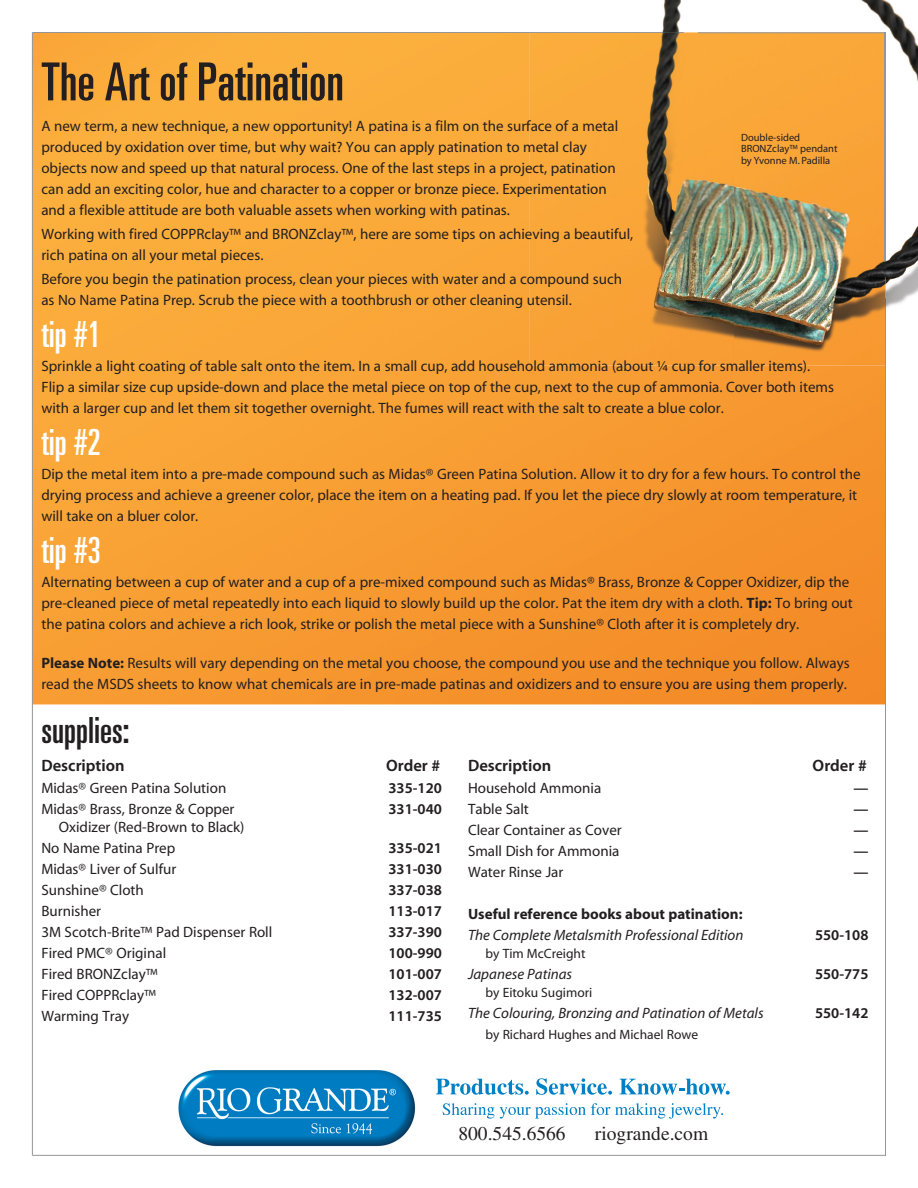
<style>
.page{position:relative;width:918px;height:1188px;background:#fff}
.page>*{position:absolute;margin:0;border:0;box-sizing:border-box;transform-origin:0 0}
.t1{font:ultra-condensed 52.5px "Univers";color:#231f20}
.t2{font:ultra-condensed 36px "Univers";color:#fff}
.t3{font:ultra-condensed 36px "Univers";color:#231f20}
.t4{font:19.5px "Times";color:#231f20}
.t5{font:600 16.5px "Myriad";color:#231f20}
.t6{font:15px/21px "Myriad";color:#231f20}
.t7{font:600 15px "Myriad";color:#231f20}
.t8{font:italic 15px "Myriad";color:#231f20}
.t9{font:700 15px "Myriad";color:#231f20}
.t10{font:13.5px "Myriad";color:#231f20}
.t11{font:10.5px/11.2px "Myriad";color:#231f20}
.s1{font-weight:700}
</style>
<div class="page">
<img style="left:33px;top:33px;width:852px;height:671px">
<hr style="left:885px;top:299px;width:1px;height:857px;background:#939598">
<hr style="left:32px;top:32px;width:1px;height:1124px;background:#939598">
<hr style="left:33px;top:1155px;width:853px;height:1px;background:#939598">
<hr style="left:33px;top:32px;width:651px;height:1px;background:#939598">
<img style="left:662px;top:0;width:256px;height:52px">
<img style="left:886px;top:52px;width:32px;height:256px">
<img style="left:530px;top:32px;width:356px;height:333px">
<img style="left:885px;top:299px;width:1px;height:66px">
<img style="left:530px;top:32px;width:154px;height:1px">
<img style="left:885px;top:33px;width:1px;height:243px">
<hr style="left:698px;top:32px;width:188px;height:1px;background:#939598">
<img style="left:178px;top:1070px;width:238px;height:77px">
<svg style="left:436px;top:1079px;width:93px;height:16px"></svg>
<svg style="left:536px;top:1078px;width:76px;height:17px"></svg>
<svg style="left:620px;top:1079px;width:110px;height:16px"></svg>
<svg style="left:443px;top:1103px;width:280px;height:16px"></svg>
<h1 class="t1" style="left:41px;top:52px;width:304px">The Art of Patination</h1>
<p class="t6" style="left:41px;top:116px;width:578px">A new term, a new technique, a new opportunity! A patina is a film on the surface of a metal produced by oxidation over time, but why wait? You can apply patination to metal clay objects now and speed up that natural process. One of the last steps in a project, patination can add an exciting color, hue and character to a copper or bronze piece. Experimentation and a flexible attitude are both valuable assets when working with patinas.</p>
<p class="t6" style="left:41px;top:224px;width:593px">Working with fired COPPRclay™ and BRONZclay™, here are some tips on achieving a beautiful, rich patina on all your metal pieces.</p>
<p class="t6" style="left:41px;top:269px;width:582px">Before you begin the patination process, clean your pieces with water and a compound such as No Name Patina Prep. Scrub the piece with a toothbrush or other cleaning utensil.</p>
<h2 class="t2" style="left:41px;top:314px;width:61px">tip #1</h2>
<p class="t6" style="left:41px;top:356px;width:794px">Sprinkle a light coating of table salt onto the item. In a small cup, add household ammonia (about ¼ cup for smaller items).<br>Flip a similar size cup upside-down and place the metal piece on top of the cup, next to the cup of ammonia. Cover both items with a larger cup and let them sit together overnight. The fumes will react with the salt to create a blue color.</p>
<h2 class="t2" style="left:41px;top:422px;width:61px">tip #2</h2>
<p class="t6" style="left:41px;top:464px;width:821px">Dip the metal item into a pre-made compound such as Midas® Green Patina Solution. Allow it to dry for a few hours. To control the drying process and achieve a greener color, place the item on a heating pad. If you let the piece dry slowly at room temperature, it will take on a bluer color.</p>
<h2 class="t2" style="left:41px;top:530px;width:61px">tip #3</h2>
<p class="t6" style="left:41px;top:572px;width:813px">Alternating between a cup of water and a cup of a pre-mixed compound such as Midas® Brass, Bronze &amp; Copper Oxidizer, dip the pre-cleaned piece of metal repeatedly into each liquid to slowly build up the color. Pat the item dry with a cloth. <span class="s1">Tip:</span> To bring out the patina colors and achieve a rich look, strike or polish the metal piece with a Sunshine® Cloth after it is completely dry.</p>
<p class="t6" style="left:41px;top:653px;width:810px"><span class="s1">Please Note:</span> Results will vary depending on the metal you choose, the compound you use and the technique you follow. Always read the MSDS sheets to know what chemicals are in pre-made patinas and oxidizers and to ensure you are using them properly.</p>
<p class="t11" style="left:741px;top:132px;width:98px">Double-sided<br>BRONZclay™ pendant by Yvonne M. Padilla</p>
<h2 class="t3" style="left:41px;top:710px;width:90px">supplies:</h2>
<p class="t5" style="left:41px;top:757px;width:85px">Description</p>
<p class="t5" style="left:386px;top:757px;width:56px">Order #</p>
<p class="t5" style="left:468px;top:757px;width:85px">Description</p>
<p class="t5" style="left:813px;top:757px;width:56px">Order #</p>
<p class="t6" style="left:41px;top:778px;width:186px">Midas® Green Patina Solution</p>
<p class="t7" style="left:388px;top:780px;width:55px">335-120</p>
<p class="t6" style="left:41px;top:799px;width:195px">Midas® Brass, Bronze &amp; Copper</p>
<p class="t7" style="left:388px;top:801px;width:55px">331-040</p>
<p class="t6" style="left:41px;top:817px;width:205px;text-indent:17px">Oxidizer (Red-Brown to Black)<br>No Name Patina Prep</p>
<p class="t7" style="left:388px;top:840px;width:55px">335-021</p>
<p class="t6" style="left:41px;top:859px;width:136px">Midas® Liver of Sulfur</p>
<p class="t7" style="left:388px;top:861px;width:55px">331-030</p>
<p class="t6" style="left:41px;top:880px;width:104px">Sunshine® Cloth</p>
<p class="t7" style="left:388px;top:882px;width:55px">337-038</p>
<p class="t6" style="left:41px;top:901px;width:61px">Burnisher</p>
<p class="t7" style="left:388px;top:903px;width:55px">113-017</p>
<p class="t6" style="left:41px;top:922px;width:232px">3M Scotch-Brite™ Pad Dispenser Roll</p>
<p class="t7" style="left:388px;top:924px;width:55px">337-390</p>
<p class="t6" style="left:41px;top:943px;width:126px">Fired PMC® Original</p>
<p class="t7" style="left:388px;top:945px;width:55px">100-990</p>
<p class="t6" style="left:41px;top:964px;width:118px">Fired BRONZclay™</p>
<p class="t7" style="left:388px;top:966px;width:55px">101-007</p>
<p class="t6" style="left:41px;top:985px;width:116px">Fired COPPRclay™</p>
<p class="t7" style="left:388px;top:987px;width:55px">132-007</p>
<p class="t6" style="left:41px;top:1006px;width:89px">Warming Tray</p>
<p class="t7" style="left:388px;top:1008px;width:55px">111-735</p>
<p class="t6" style="left:468px;top:778px;width:135px">Household Ammonia</p>
<p class="t7" style="left:854px;top:780px;width:16px">—</p>
<p class="t6" style="left:468px;top:799px;width:62px">Table Salt</p>
<p class="t7" style="left:854px;top:801px;width:16px">—</p>
<p class="t6" style="left:468px;top:820px;width:155px">Clear Container as Cover</p>
<p class="t7" style="left:854px;top:822px;width:16px">—</p>
<p class="t6" style="left:468px;top:841px;width:153px">Small Dish for Ammonia</p>
<p class="t7" style="left:854px;top:843px;width:16px">—</p>
<p class="t6" style="left:468px;top:862px;width:97px">Water Rinse Jar</p>
<p class="t7" style="left:854px;top:864px;width:16px">—</p>
<p class="t9" style="left:468px;top:906px;width:276px">Useful reference books about patination:</p>
<p class="t8" style="left:468px;top:928px;width:277px">The Complete Metalsmith Professional Edition</p>
<p class="t7" style="left:815px;top:927px;width:55px">550-108</p>
<p class="t10" style="left:486px;top:947px;width:102px">by Tim McCreight</p>
<p class="t8" style="left:468px;top:967px;width:106px">Japanese Patinas</p>
<p class="t7" style="left:815px;top:966px;width:55px">550-775</p>
<p class="t10" style="left:486px;top:986px;width:108px">by Eitoku Sugimori</p>
<p class="t8" style="left:468px;top:1006px;width:297px">The Colouring, Bronzing and Patination of Metals</p>
<p class="t7" style="left:815px;top:1005px;width:55px">550-142</p>
<p class="t10" style="left:486px;top:1028px;width:214px">by Richard Hughes and Michael Rowe</p>
<h3 class="t4" style="left:458px;top:1122px;width:109px">800.545.6566</h3>
<h3 class="t4" style="left:595px;top:1122px;width:115px">riogrande.com</h3>
</div>
